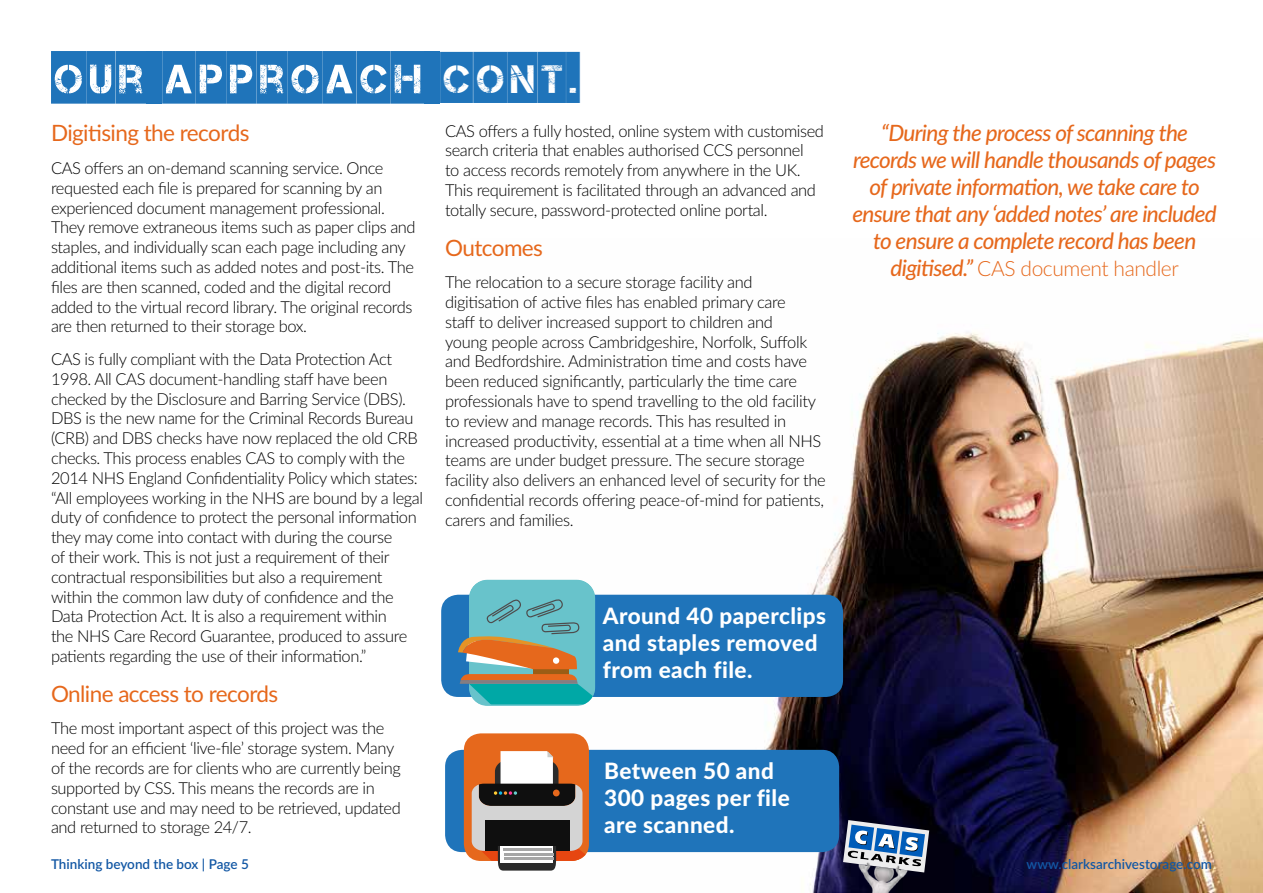
<style>
.page{position:relative;width:1263px;height:893px;background:#fff}
.page>*{position:absolute;margin:0;border:0;box-sizing:border-box;transform-origin:0 0}
.t1{font:51px "Take Cover";letter-spacing:.01em;color:#1f74ba}
.t2{font:italic 500 22.5px/27px "Lato";letter-spacing:-.03em;color:#e6681c;text-align:center}
.t3{font:800 22.5px/27px "Lato";letter-spacing:.02em;color:#fff}
.t4{font:22.5px "Lato";letter-spacing:-.025em;color:#e6681c}
.t5{font:300 21px "Lato";letter-spacing:-.02em;color:#e6681c}
.t6{font:300 16.5px/19.8px "Lato";letter-spacing:-.025em;color:#000}
.t7{font:600 13.5px "Lato";color:#1257a4}
.s1{font-size:49.5px}
.s2{font-weight:500;font-style:italic;font-size:22.5px}
</style>
<div class="page">
<img style="left:471px;top:332px;width:792px;height:561px">
<div style="left:441px;top:595px;width:402px;height:102px;background:#1f74ba;border-radius:17px"></div>
<svg style="left:458px;top:580px;width:137px;height:124px;background:#75a8a0"></svg>
<svg style="left:843px;top:820px;width:86px;height:52px;background:#6382a7"></svg>
<img style="left:853px;top:854px;width:58px;height:39px">
<div style="left:445px;top:750px;width:394px;height:102px;background:#1f74ba;border-radius:17px"></div>
<div style="left:464px;top:733px;width:125px;height:128px;background:#e6681c;border-radius:17px"></div>
<svg style="left:472px;top:751px;width:113px;height:120px"></svg>
<hr style="left:504px;top:853px;width:49px;height:2px;background:#a6a6a6">
<hr style="left:504px;top:858px;width:49px;height:2px;background:#a6a6a6">
<h1 class="t1" style="left:51px;top:51px;width:530px">OUR APPROACH <span class="s1">CONT.</span></h1>
<h2 class="t4" style="left:51px;top:117px;width:200px">Digitising the records</h2>
<p class="t6" style="left:51px;top:158px;width:366px">CAS offers an on-demand scanning service. Once requested each file is prepared for scanning by an experienced document management professional.<br>They remove extraneous items such as paper clips and staples, and individually scan each page including any additional items such as added notes and post-its. The files are then scanned, coded and the digital record added to the virtual record library. The original records are then returned to their storage box.</p>
<p class="t6" style="left:51px;top:349px;width:374px">CAS is fully compliant with the Data Protection Act 1998. All CAS document-handling staff have been checked by the Disclosure and Barring Service (DBS).<br>DBS is the new name for the Criminal Records Bureau (CRB) and DBS checks have now replaced the old CRB checks. This process enables CAS to comply with the 2014 NHS England Confidentiality Policy which states: “All employees working in the NHS are bound by a legal duty of confidence to protect the personal information they may come into contact with during the course<br>of their work. This is not just a requirement of their contractual responsibilities but also a requirement within the common law duty of confidence and the Data Protection Act. It is also a requirement within<br>the NHS Care Record Guarantee, produced to assure patients regarding the use of their information.”</p>
<h2 class="t4" style="left:51px;top:677px;width:229px">Online access to records</h2>
<p class="t6" style="left:51px;top:718px;width:351px">The most important aspect of this project was the need for an efficient ‘live-file’ storage system. Many of the records are for clients who are currently being supported by CSS. This means the records are in constant use and may need to be retrieved, updated and returned to storage 24/7.</p>
<p class="t6" style="left:445px;top:120px;width:380px">CAS offers a fully hosted, online system with customised search criteria that enables authorised CCS personnel<br>to access records remotely from anywhere in the UK.<br>This requirement is facilitated through an advanced and totally secure, password-protected online portal.</p>
<h2 class="t4" style="left:445px;top:231px;width:99px">Outcomes</h2>
<p class="t6" style="left:445px;top:272px;width:382px">The relocation to a secure storage facility and digitisation of active files has enabled primary care<br>staff to deliver increased support to children and<br>young people across Cambridgeshire, Norfolk, Suffolk and Bedfordshire. Administration time and costs have been reduced significantly, particularly the time care professionals have to spend travelling to the old facility to review and manage records. This has resulted in increased productivity, essential at a time when all NHS teams are under budget pressure. The secure storage facility also delivers an enhanced level of security for the confidential records offering peace-of-mind for patients, carers and families.</p>
<h2 class="t3" style="left:603px;top:602px;width:225px">Around 40 paperclips and staples removed from each file.</h2>
<h2 class="t3" style="left:604px;top:756px;width:187px">Between 50 and<br>300 pages per file are scanned.</h2>
<h2 class="t2" style="left:852px;top:119px;width:366px">“During the process of scanning the records we will handle thousands of pages of private information, we take care to ensure that any ‘added notes’ are included to ensure a complete record has been</h2>
<p class="t5" style="left:890px;top:254px;width:290px"><span class="s2">digitised.”</span> CAS document handler</p>
<p class="t7" style="left:51px;top:854px;width:199px">Thinking beyond the box | Page 5</p>
<p class="t7" style="left:1027px;top:854px;width:187px">www.clarksarchivestorage.com</p>
</div>
